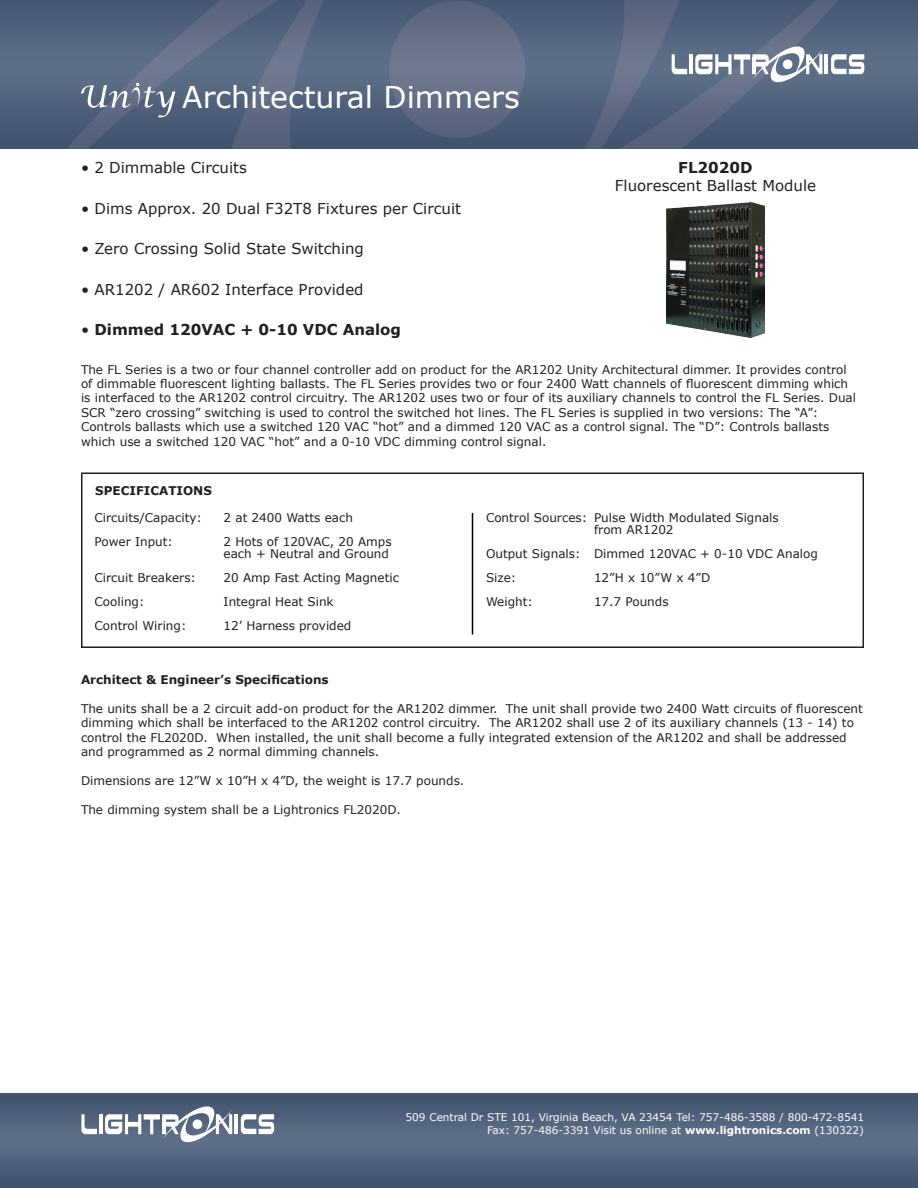
<style>
.page{position:relative;width:918px;height:1188px;background:#fff}
.page>*{position:absolute;margin:0;border:0;box-sizing:border-box;transform-origin:0 0}
.t1{font:30px "Verdana";color:#fff}
.t2{font:15px "Verdana";color:#231f20}
.t3{font:700 15px "Verdana";color:#231f20}
.t4{font:12px/14.4px "Verdana";color:#231f20}
.t5{font:700 12px "Verdana";color:#231f20}
.t6{font:10.5px "Verdana";color:#fff}
.s1{font-weight:400}
.s2{font-weight:700}
</style>
<div class="page">
<img style="left:0;top:0;width:918px;height:148px">
<img style="left:0;top:1093px;width:918px;height:95px">
<svg style="left:672px;top:54px;width:15px;height:20px"></svg>
<hr style="left:689px;top:54px;width:4px;height:20px;background:#fff">
<svg style="left:695px;top:44px;width:128px;height:41px"></svg>
<hr style="left:752px;top:58px;width:4px;height:16px;background:#fff">
<hr style="left:825px;top:54px;width:3px;height:20px;background:#fff">
<svg style="left:831px;top:54px;width:33px;height:20px"></svg>
<svg style="left:81px;top:1114px;width:16px;height:20px"></svg>
<hr style="left:99px;top:1114px;width:3px;height:20px;background:#fff">
<svg style="left:105px;top:1104px;width:127px;height:40px"></svg>
<hr style="left:162px;top:1118px;width:3px;height:16px;background:#fff">
<hr style="left:235px;top:1114px;width:3px;height:20px;background:#fff">
<svg style="left:241px;top:1114px;width:33px;height:20px"></svg>
<div style="left:81px;top:472px;width:783px;height:176px;border:2px solid #231f20"></div>
<hr style="left:472px;top:513px;width:1px;height:121px;background:#000">
<img style="left:666px;top:202px;width:99px;height:135px">
<svg style="left:81px;top:82px;width:95px;height:35px"></svg>
<p class="t1" style="left:182px;top:78px;width:339px">Architectural Dimmers</p>
<p class="t2" style="left:81px;top:158px;width:167px">• 2 Dimmable Circuits</p>
<p class="t2" style="left:81px;top:199px;width:382px">• Dims Approx. 20 Dual F32T8 Fixtures per Circuit</p>
<p class="t2" style="left:81px;top:239px;width:285px">• Zero Crossing Solid State Switching</p>
<p class="t2" style="left:81px;top:280px;width:284px">• AR1202 / AR602 Interface Provided</p>
<p class="t3" style="left:81px;top:320px;width:322px"><span class="s1">•</span> Dimmed 120VAC + 0-10 VDC Analog</p>
<p class="t3" style="left:678px;top:158px;width:76px">FL2020D</p>
<p class="t2" style="left:615px;top:176px;width:203px">Fluorescent Ballast Module</p>
<p class="t4" style="left:81px;top:362px;width:777px">The FL Series is a two or four channel controller add on product for the AR1202 Unity Architectural dimmer. It provides control of dimmable fluorescent lighting ballasts. The FL Series provides two or four 2400 Watt channels of fluorescent dimming which is interfaced to the AR1202 control circuitry. The AR1202 uses two or four of its auxiliary channels to control the FL Series. Dual SCR “zero crossing” switching is used to control the switched hot lines. The FL Series is supplied in two versions: The “A”:</p>
<p class="t4" style="left:81px;top:419px;width:750px">Controls ballasts which use a switched 120 VAC “hot” and a dimmed 120 VAC as a control signal. The “D”: Controls ballasts which use a switched 120 VAC “hot” and a 0-10 VDC dimming control signal.</p>
<p class="t5" style="left:95px;top:483px;width:118px">SPECIFICATIONS</p>
<p class="t4" style="left:94px;top:510px;width:109px">Circuits/Capacity:</p>
<p class="t4" style="left:224px;top:510px;width:131px">2 at 2400 Watts each</p>
<p class="t4" style="left:94px;top:534px;width:80px">Power Input:</p>
<p class="t4" style="left:224px;top:535px;width:170px;line-height:12px">2 Hots of 120VAC, 20 Amps each + Neutral and Ground</p>
<p class="t4" style="left:94px;top:570px;width:103px">Circuit Breakers:</p>
<p class="t4" style="left:224px;top:570px;width:177px">20 Amp Fast Acting Magnetic</p>
<p class="t4" style="left:94px;top:594px;width:52px">Cooling:</p>
<p class="t4" style="left:224px;top:594px;width:112px">Integral Heat Sink</p>
<p class="t4" style="left:94px;top:618px;width:93px">Control Wiring:</p>
<p class="t4" style="left:224px;top:618px;width:129px">12’ Harness provided</p>
<p class="t4" style="left:486px;top:510px;width:294px">Control Sources: Pulse Width Modulated Signals</p>
<p class="t4" style="left:594px;top:522px;width:81px">from AR1202</p>
<p class="t4" style="left:486px;top:546px;width:334px">Output Signals: Dimmed 120VAC + 0-10 VDC Analog</p>
<p class="t4" style="left:486px;top:570px;width:32px">Size:</p>
<p class="t4" style="left:594px;top:570px;width:118px">12”H x 10”W x 4”D</p>
<p class="t4" style="left:486px;top:594px;width:48px">Weight:</p>
<p class="t4" style="left:594px;top:594px;width:76px">17.7 Pounds</p>
<p class="t5" style="left:81px;top:672px;width:249px">Architect &amp; Engineer’s Specifications</p>
<p class="t4" style="left:81px;top:701px;width:783px">The units shall be a 2 circuit add-on product for the AR1202 dimmer. The unit shall provide two 2400 Watt circuits of fluorescent dimming which shall be interfaced to the AR1202 control circuitry. The AR1202 shall use 2 of its auxiliary channels (13 - 14) to control the FL2020D. When installed, the unit shall become a fully integrated extension of the AR1202 and shall be addressed and programmed as 2 normal dimming channels.</p>
<p class="t4" style="left:81px;top:773px;width:385px">Dimensions are 12”W x 10”H x 4”D, the weight is 17.7 pounds.</p>
<p class="t4" style="left:81px;top:802px;width:321px">The dimming system shall be a Lightronics FL2020D.</p>
<p class="t6" style="left:406px;top:1111px;width:460px">509 Central Dr STE 101, Virginia Beach, VA 23454 Tel: 757-486-3588 / 800-472-8541</p>
<p class="t6" style="left:487px;top:1123px;width:378px">Fax: 757-486-3391 Visit us online at <span class="s2">www.lightronics.com</span> (130322)</p>
</div>
